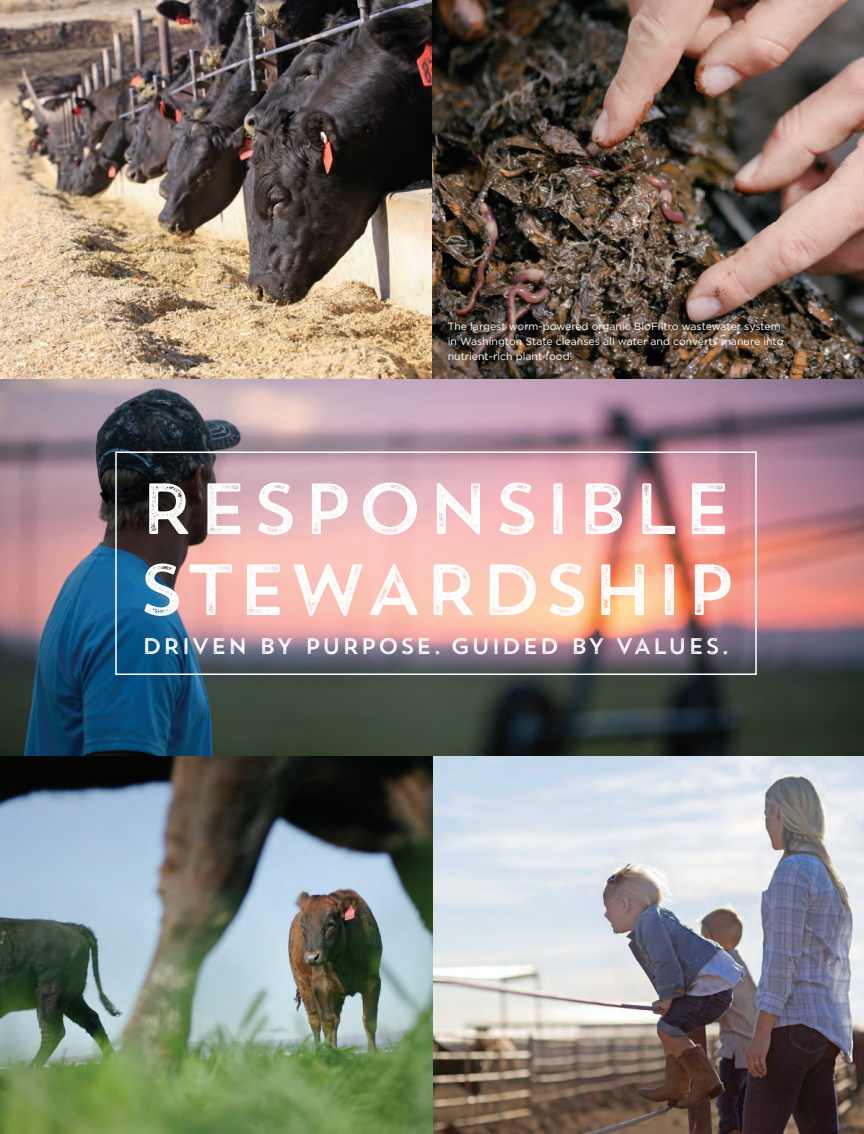
<style>
.page{position:relative;width:864px;height:1134px;background:#fff}
.page>*{position:absolute;margin:0;border:0;box-sizing:border-box;transform-origin:0 0}
.t1{font:72px/81px "Trend Rh Sans One";letter-spacing:.015em;color:#fff}
.t2{font:22.5px "Trend Rh Sans One";letter-spacing:.04em;color:#fff}
.t3{font:10.5px/15px "Gotham";color:#fff}
</style>
<div class="page">
<img style="left:0;top:0;width:864px;height:1134px">
<div style="left:115px;top:451px;width:642px;height:224px;border:2px solid #fff"></div>
<p class="t3" style="left:448px;top:319px;width:337px">The largest worm-powered organic BioFiltro wastewater system in Washington State cleanses all water and converts manure into nutrient-rich plant food.</p>
<h1 class="t1" style="left:137px;top:467px;width:601px">RESPONSIBLE<br>STEWARDSHIP</h1>
<h2 class="t2" style="left:142px;top:632px;width:589px">DRIVEN BY PURPOSE. GUIDED BY VALUES.</h2>
</div>
